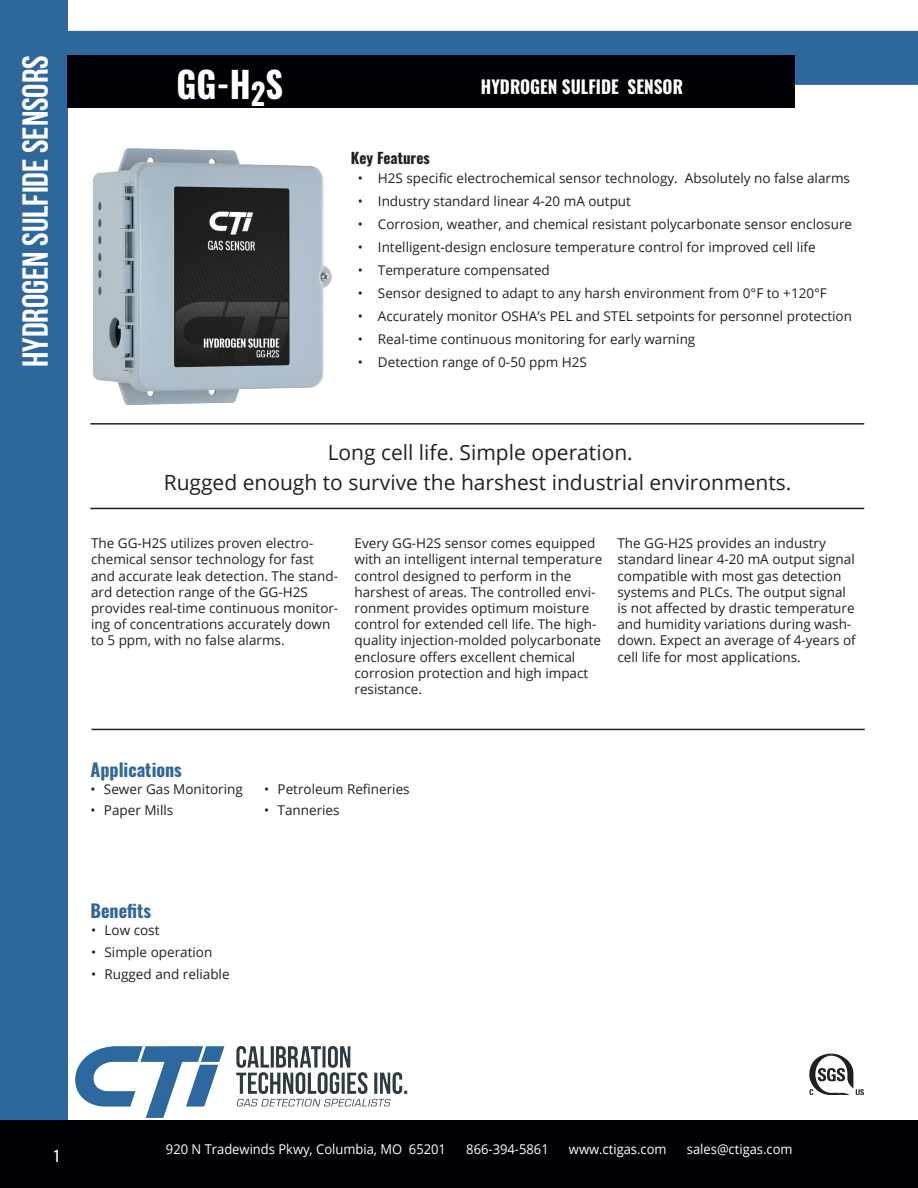
<style>
.page{position:relative;width:918px;height:1188px;background:#fff}
.page>*{position:absolute;margin:0;border:0;box-sizing:border-box;transform-origin:0 0}
.t1{font:700 36px "Bebas Neue";color:#fff}
.Text_Arial{font:700 36px "Oswald";color:#fff;scale:.95 1}
.Open_Sans_16{font:21px "Open Sans";color:#231f20}
.Text_Arial-2{font:700 18px "Oswald";color:#fff;scale:.95 1}
.t2{font:700 18px "Oswald";color:#2e679b}
.t3{font:700 15px "Oswald";color:#231f20}
.t4{font:15px "Oswald";color:#fff}
.t5{font:13.5px/16.2px "Open Sans";color:#231f20}
.t6{font:13.5px "Open Sans";color:#fff;scale:.96 1}
</style>
<div class="page">
<div style="left:0;top:31px;width:918px;height:54px;background:#2e679b"></div>
<div style="left:0;top:0;width:68px;height:1188px;background:#2e679b"></div>
<div style="left:0;top:1120px;width:918px;height:68px;background:#000104"></div>
<div style="left:68px;top:56px;width:727px;height:52px;background:#000104"></div>
<hr style="left:90px;top:423px;width:774px;height:2px;background:#231f20">
<hr style="left:90px;top:508px;width:774px;height:1px;background:#231f20">
<hr style="left:91px;top:729px;width:774px;height:1px;background:#231f20">
<img style="left:75px;top:1046px;width:333px;height:72px">
<img style="left:93px;top:148px;width:239px;height:257px">
<svg style="left:809px;top:1054px;width:55px;height:41px"></svg>
<h1 class="t1" style="left:16px;top:367px;width:313px;rotate:-90deg">Hydrogen Sulfide sensors</h1>
<p class="Text_Arial" style="left:176px;top:65px;width:114px">GG-H<sub>2</sub>S</p>
<p class="Text_Arial-2" style="left:481px;top:77px;width:214px">HYDROGEN SULFIDE SENSOR</p>
<p class="t3" style="left:351px;top:150px;width:80px">Key Features</p>
<p class="t5" style="left:358px;top:170px;width:494px">• H2S specific electrochemical sensor technology. Absolutely no false alarms</p>
<p class="t5" style="left:358px;top:193px;width:275px">• Industry standard linear 4-20 mA output</p>
<p class="t5" style="left:358px;top:216px;width:496px">• Corrosion, weather, and chemical resistant polycarbonate sensor enclosure</p>
<p class="t5" style="left:358px;top:239px;width:460px">• Intelligent-design enclosure temperature control for improved cell life</p>
<p class="t5" style="left:358px;top:262px;width:194px">• Temperature compensated</p>
<p class="t5" style="left:358px;top:284px;width:471px">• Sensor designed to adapt to any harsh environment from 0°F to +120°F</p>
<p class="t5" style="left:358px;top:307px;width:496px">• Accurately monitor OSHA’s PEL and STEL setpoints for personnel protection</p>
<p class="t5" style="left:358px;top:330px;width:339px">• Real-time continuous monitoring for early warning</p>
<p class="t5" style="left:358px;top:353px;width:231px">• Detection range of 0-50 ppm H2S</p>
<p class="Open_Sans_16" style="left:328px;top:438px;width:307px">Long cell life. Simple operation.</p>
<p class="Open_Sans_16" style="left:164px;top:468px;width:629px">Rugged enough to survive the harshest industrial environments.</p>
<p class="t5" style="left:91px;top:535px;width:249px">The GG-H2S utilizes proven electro&shy;chemical sensor technology for fast and accurate leak detection. The stand&shy;ard detection range of the GG-H2S provides real-time continuous monitor&shy;ing of concentrations accurately down to 5 ppm, with no false alarms.</p>
<p class="t5" style="left:355px;top:535px;width:249px">Every GG-H2S sensor comes equipped with an intelligent internal temperature control designed to perform in the harshest of areas. The controlled envi&shy;ronment provides optimum moisture control for extended cell life. The high&shy;quality injection-molded polycarbonate enclosure offers excellent chemical corrosion protection and high impact resistance.</p>
<p class="t5" style="left:617px;top:535px;width:240px">The GG-H2S provides an industry standard linear 4-20 mA output signal compatible with most gas detection systems and PLCs. The output signal is not affected by drastic temperature and humidity variations during wash&shy;down. Expect an average of 4-years of cell life for most applications.</p>
<h3 class="t2" style="left:91px;top:760px;width:93px">Applications</h3>
<p class="t5" style="left:90px;top:780px;width:154px">• Sewer Gas Monitoring</p>
<p class="t5" style="left:90px;top:802px;width:84px">• Paper Mills</p>
<p class="t5" style="left:264px;top:780px;width:147px">• Petroleum Refineries</p>
<p class="t5" style="left:264px;top:802px;width:77px">• Tanneries</p>
<h3 class="t2" style="left:91px;top:902px;width:62px">Benefits</h3>
<p class="t5" style="left:91px;top:922px;width:70px">• Low cost</p>
<p class="t5" style="left:91px;top:944px;width:123px">• Simple operation</p>
<p class="t5" style="left:91px;top:965px;width:140px">• Rugged and reliable</p>
<p class="t4" style="left:54px;top:1142px;width:7px">1</p>
<p class="t6" style="left:166px;top:1140px;width:293px">920 N Tradewinds Pkwy, Columbia, MO 65201</p>
<p class="t6" style="left:466px;top:1140px;width:87px">866-394-5861</p>
<p class="t6" style="left:569px;top:1140px;width:103px">www.ctigas.com</p>
<p class="t6" style="left:687px;top:1140px;width:112px">sales@ctigas.com</p>
</div>
